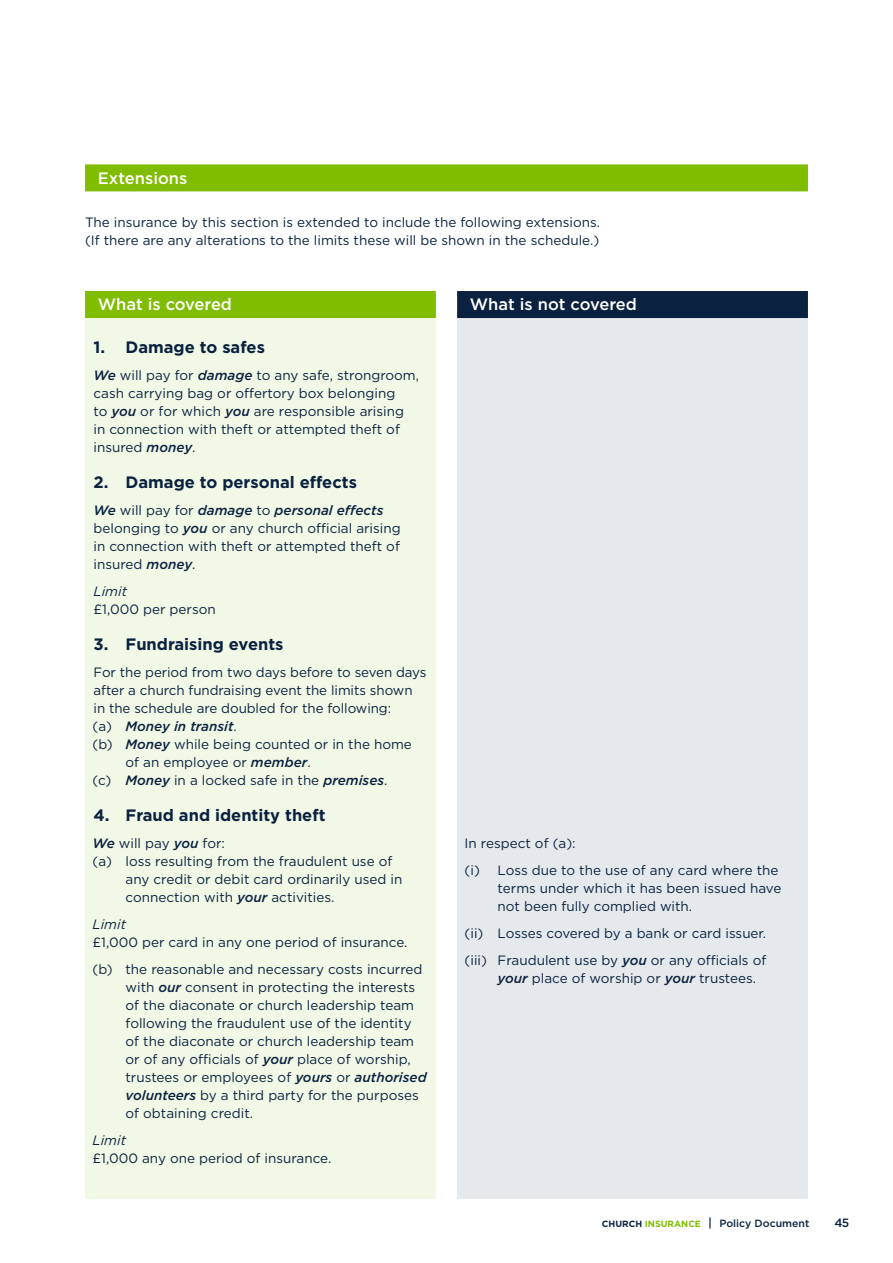
<style>
.page{position:relative;width:893px;height:1263px;background:#fff}
.page>*{position:absolute;margin:0;border:0;box-sizing:border-box;transform-origin:0 0}
.t1{font:700 16.5px "Gotham HTF";color:#0a2240}
.t2{font:500 16.5px "Gotham HTF";color:#fff}
.t3{font:13.5px/18px "Gotham HTF";color:#0a2240}
.t4{font:italic 500 13.5px "Gotham HTF";color:#0a2240}
.t5{font:italic 13.5px "Gotham HTF";color:#0a2240}
.t6{font:500 12px "Gotham HTF";color:#0a2240}
.t7{font:500 10.5px "Gotham HTF";color:#0a2240}
.s1{font-weight:500;font-style:italic}
.s2{font-weight:400;font-style:normal}
.s3{font-weight:700;font-size:9px}
.s4{font-weight:700;font-size:9px;color:#80bc00}
.s5{font-size:12px}
</style>
<div class="page">
<div style="left:85px;top:297px;width:351px;height:902px;background:#f2f8e6"></div>
<div style="left:457px;top:297px;width:351px;height:902px;background:#e6e9ec"></div>
<div style="left:85px;top:164px;width:723px;height:27px;background:#80bc00"></div>
<div style="left:85px;top:291px;width:351px;height:27px;background:#80bc00"></div>
<div style="left:457px;top:291px;width:351px;height:27px;background:#0a2240"></div>
<p class="t2" style="left:98px;top:169px;width:91px">Extensions</p>
<p class="t3" style="left:85px;top:213px;width:517px">The insurance by this section is extended to include the following extensions. (If there are any alterations to the limits these will be shown in the schedule.)</p>
<p class="t2" style="left:98px;top:295px;width:136px">What is covered</p>
<p class="t2" style="left:470px;top:295px;width:169px">What is not covered</p>
<p class="t1" style="left:94px;top:337px;width:173px">1. Damage to safes</p>
<p class="t3" style="left:94px;top:366px;width:327px"><span class="s1">We</span> will pay for <span class="s1">damage</span> to any safe, strongroom, cash carrying bag or offertory box belonging<br>to <span class="s1">you</span> or for which <span class="s1">you</span> are responsible arising in connection with theft or attempted theft of insured <span class="s1">money</span>.</p>
<p class="t1" style="left:94px;top:472px;width:265px">2. Damage to personal effects</p>
<p class="t3" style="left:94px;top:501px;width:309px"><span class="s1">We</span> will pay for <span class="s1">damage</span> to <span class="s1">personal effects </span>belonging to <span class="s1">you</span> or any church offcial arising in connection with theft or attempted theft of insured <span class="s1">money</span>.</p>
<p class="t5" style="left:94px;top:583px;width:35px">Limit</p>
<p class="t3" style="left:94px;top:600px;width:124px">£1,000 per person</p>
<p class="t1" style="left:94px;top:634px;width:192px">3. Fundraising events</p>
<p class="t3" style="left:94px;top:663px;width:334px">For the period from two days before to seven days</p>
<p class="t3" style="left:94px;top:681px;width:321px">after a church fundraising event the limits shown</p>
<p class="t3" style="left:94px;top:699px;width:299px">in the schedule are doubled for the following:</p>
<p class="t4" style="left:93px;top:718px;width:146px"><span class="s2">(a)</span> Money in transit<span class="s2">.</span></p>
<p class="t3" style="left:93px;top:735px;width:321px">(b) <span class="s1">Money</span> while being counted or in the home</p>
<p class="t3" style="left:126px;top:753px;width:187px">of an employee or <span class="s1">member</span>.</p>
<p class="t3" style="left:93px;top:771px;width:296px">(c) <span class="s1">Money</span> in a locked safe in the <span class="s1">premises</span>.</p>
<p class="t1" style="left:94px;top:805px;width:234px">4. Fraud and identity theft</p>
<p class="t3" style="left:93px;top:834px;width:134px"><span class="s1">We</span> will pay <span class="s1">you</span> for:</p>
<p class="t3" style="left:93px;top:852px;width:301px">(a) loss resulting from the fraudulent use of</p>
<p class="t3" style="left:126px;top:870px;width:278px">any credit or debit card ordinarily used in</p>
<p class="t3" style="left:126px;top:888px;width:210px">connection with <span class="s1">your</span> activities.</p>
<p class="t5" style="left:93px;top:916px;width:35px">Limit</p>
<p class="t3" style="left:93px;top:928px;width:332px;line-height:27px">£1,000 per card in any one period of insurance. (b) the reasonable and necessary costs incurred</p>
<p class="t3" style="left:126px;top:978px;width:303px">with <span class="s1">our</span> consent in protecting the interests of the diaconate or church leadership team following the fraudulent use of the identity of the diaconate or church leadership team or of any offcials of <span class="s1">your</span> place of worship, trustees or employees of <span class="s1">yours</span> or <span class="s1">authorised volunteers</span> by a third party for the purposes of obtaining credit.</p>
<p class="t5" style="left:93px;top:1132px;width:35px">Limit</p>
<p class="t3" style="left:93px;top:1149px;width:240px">£1,000 any one period of insurance.</p>
<p class="t3" style="left:465px;top:829px;width:315px;line-height:27px">In respect of (a):<br>(i) Loss due to the use of any card where the</p>
<p class="t3" style="left:498px;top:879px;width:285px">terms under which it has been issued have not been fully complied with.</p>
<p class="t3" style="left:465px;top:919px;width:303px;line-height:27px">(ii) Losses covered by a bank or card issuer. (iii) Fraudulent use by <span class="s1">you</span> or any offcials of</p>
<p class="t3" style="left:498px;top:969px;width:260px"><span class="s1">your</span> place of worship or <span class="s1">your</span> trustees.</p>
<p class="t7" style="left:602px;top:1218px;width:209px"><span class="s3">CHURCH</span> <span class="s4">INSURANCE</span> <span class="s5">|</span> Policy Document</p>
<p class="t6" style="left:834px;top:1216px;width:16px">45</p>
</div>
